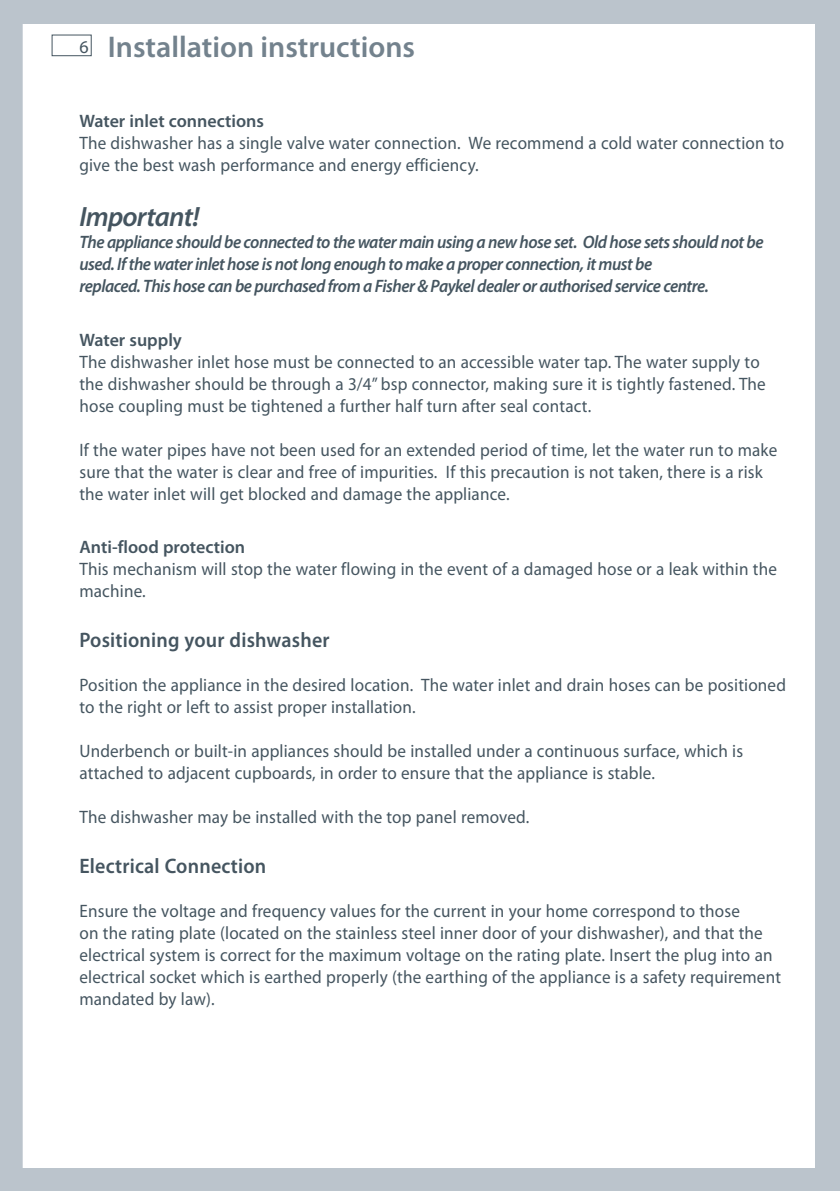
<style>
.page{position:relative;width:840px;height:1191px;background:#fff}
.page>*{position:absolute;margin:0;border:0;box-sizing:border-box;transform-origin:0 0}
.t1{font:600 30px "Myriad Pro";color:#73828d}
.t2{font:italic 600 28px "Myriad Pro";letter-spacing:-.03em;color:#455560}
.t3{font:600 21px "Myriad Pro";letter-spacing:.01em;color:#455560;scale:.95 1}
.t4{font:18px/22px "Myriad Pro";letter-spacing:.01em;color:#455560;scale:.95 1}
.t5{font:italic 600 18px/22px "Myriad Pro";letter-spacing:-.03em;color:#455560;scale:.95 1}
.t6{font:600 18px "Myriad Pro";color:#455560}
.s1{font-weight:400;font-size:18px;color:#455560}
</style>
<div class="page">
<div style="left:52px;top:35px;width:40px;height:21px;border:1px solid #455560"></div>
<div style="left:0;top:0;width:23px;height:1191px;background:#bbc4cc"></div>
<div style="left:0;top:0;width:839px;height:23px;background:#bbc4cc"></div>
<div style="left:0;top:1168px;width:839px;height:23px;background:#bbc4cc"></div>
<div style="left:815px;top:0;width:24px;height:1191px;background:#bbc4cc"></div>
<h1 class="t1" style="left:79px;top:35px;width:337px"><span class="s1">6</span> Installation instructions</h1>
<p class="t6" style="left:79px;top:114px;width:186px">Water inlet connections</p>
<p class="t4" style="left:79px;top:134px;width:742px">The dishwasher has a single valve water connection. We recommend a cold water connection to give the best wash performance and energy efficiency.</p>
<h2 class="t2" style="left:79px;top:206px;width:121px">Important!</h2>
<p class="t5" style="left:79px;top:233px;width:721px">The appliance should be connected to the water main using a new hose set. Old hose sets should not be used. If the water inlet hose is not long enough to make a proper connection, it must be<br>replaced. This hose can be purchased from a Fisher &amp; Paykel dealer or authorised service centre.</p>
<p class="t6" style="left:79px;top:333px;width:104px">Water supply</p>
<p class="t4" style="left:79px;top:353px;width:723px">The dishwasher inlet hose must be connected to an accessible water tap. The water supply to the dishwasher should be through a 3/4” bsp connector, making sure it is tightly fastened. The hose coupling must be tightened a further half turn after seal contact.</p>
<p class="t4" style="left:79px;top:441px;width:735px">If the water pipes have not been used for an extended period of time, let the water run to make sure that the water is clear and free of impurities. If this precaution is not taken, there is a risk the water inlet will get blocked and damage the appliance.</p>
<p class="t6" style="left:79px;top:540px;width:167px">Anti-flood protection</p>
<p class="t4" style="left:79px;top:559px;width:735px">This mechanism will stop the water flowing in the event of a damaged hose or a leak within the machine.</p>
<p class="t3" style="left:79px;top:631px;width:265px">Positioning your dishwasher</p>
<p class="t4" style="left:79px;top:675px;width:744px">Position the appliance in the desired location. The water inlet and drain hoses can be positioned to the right or left to assist proper installation.</p>
<p class="t4" style="left:79px;top:741px;width:699px">Underbench or built-in appliances should be installed under a continuous surface, which is attached to adjacent cupboards, in order to ensure that the appliance is stable.</p>
<p class="t4" style="left:79px;top:807px;width:475px">The dishwasher may be installed with the top panel removed.</p>
<p class="t3" style="left:79px;top:857px;width:198px">Electrical Connection</p>
<p class="t4" style="left:79px;top:901px;width:739px">Ensure the voltage and frequency values for the current in your home correspond to those<br>on the rating plate (located on the stainless steel inner door of your dishwasher), and that the electrical system is correct for the maximum voltage on the rating plate. Insert the plug into an electrical socket which is earthed properly (the earthing of the appliance is a safety requirement mandated by law).</p>
</div>
